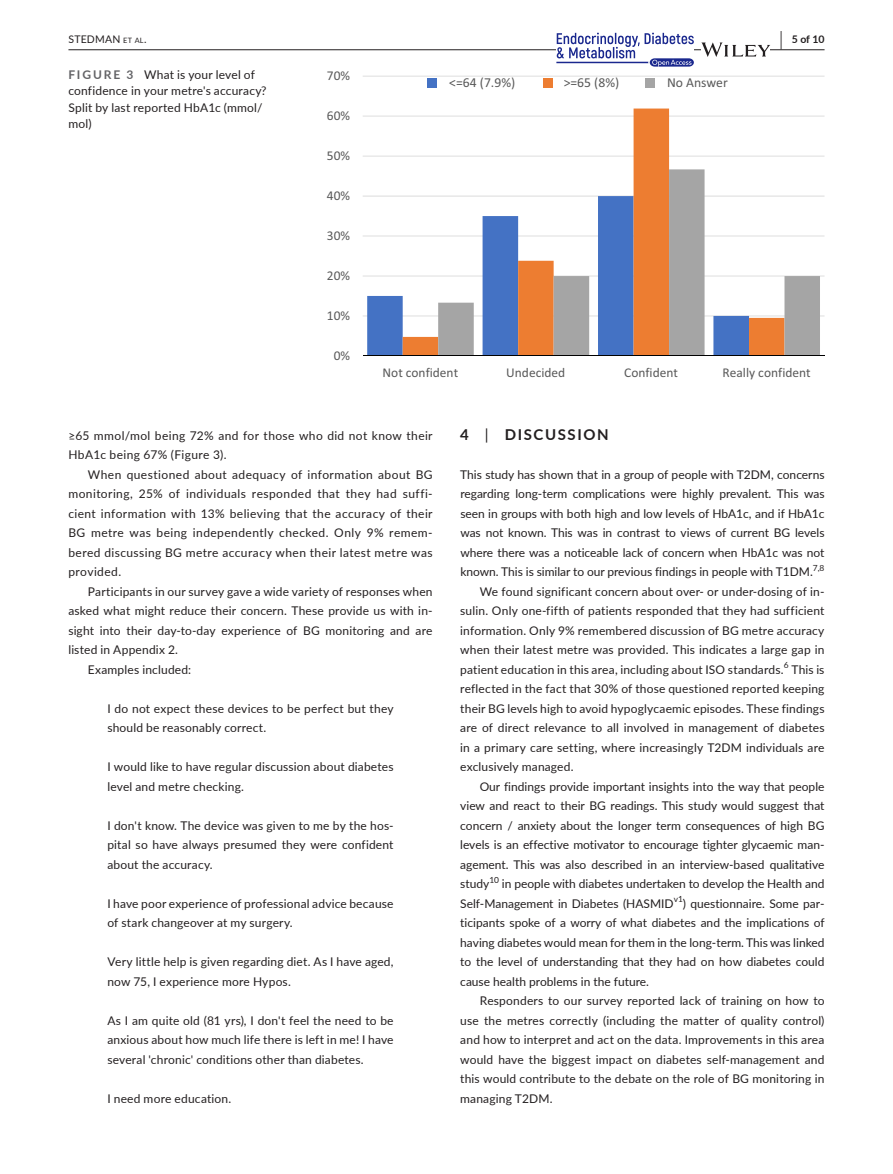
<style>
.page{position:relative;width:893px;height:1174px;background:#fff}
.page>*{position:absolute;margin:0;border:0;box-sizing:border-box;transform-origin:0 0}
.t1{font:700 15px "Lato";letter-spacing:.11em;color:#231f20}
.t2{font:13.65px "Calibri";color:#595959}
.t3{font:13.5px "Calibri";color:#595959}
.t4{font:12px/19.5px "Lato";letter-spacing:.015em;color:#231f20;text-align:justify}
.t5{font:10.5px "Lato";letter-spacing:.02em;color:#231f20}
.t6{font:700 10.5px "Lato";color:#231f20}
.t7{font:8.4px "Lato";color:#231f20}
.s1{font-size:7.35px}
.s2{font-size:19.5px}
.s3{font-weight:700;color:#636366}
.s4{font-weight:400}
</style>
<div class="page">
<hr style="left:68px;top:49px;width:756px;height:1px;background:#231f20">
<svg style="left:556px;top:33px;width:138px;height:34px"></svg>
<svg style="left:701px;top:42px;width:69px;height:15px"></svg>
<hr style="left:363px;top:76px;width:461px;height:1px;background:#d9d9d9">
<hr style="left:363px;top:116px;width:461px;height:1px;background:#d9d9d9">
<hr style="left:363px;top:156px;width:461px;height:1px;background:#d9d9d9">
<hr style="left:363px;top:196px;width:461px;height:1px;background:#d9d9d9">
<hr style="left:363px;top:235px;width:461px;height:1px;background:#d9d9d9">
<hr style="left:363px;top:275px;width:461px;height:1px;background:#d9d9d9">
<hr style="left:363px;top:315px;width:461px;height:1px;background:#d9d9d9">
<svg style="left:367px;top:196px;width:36px;height:159px"></svg>
<svg style="left:403px;top:109px;width:381px;height:246px"></svg>
<svg style="left:438px;top:169px;width:382px;height:186px"></svg>
<hr style="left:363px;top:355px;width:461px;height:1px;background:#000">
<div style="left:427px;top:78px;width:10px;height:10px;background:#4472c4"></div>
<div style="left:543px;top:78px;width:9px;height:10px;background:#ed7d31"></div>
<div style="left:646px;top:78px;width:9px;height:10px;background:#a5a5a5"></div>
<p class="t5" style="left:68px;top:31px;width:80px">STEDMAN <span class="s1">et al</span>.</p>
<p class="t6" style="left:780px;top:31px;width:46px"><span class="s2">|</span> 5 of 10</p>
<p class="t4" style="left:68px;top:66px;width:200px;line-height:16.5px;text-align:left"><span class="s3">FIGURE 3</span> What is your level of confidence in your metre's accuracy?<br>Split by last reported HbA1c (mmol/ mol)</p>
<p class="t3" style="left:327px;top:67px;width:25px">70%</p>
<p class="t3" style="left:327px;top:107px;width:25px">60%</p>
<p class="t3" style="left:327px;top:147px;width:25px">50%</p>
<p class="t3" style="left:327px;top:187px;width:25px">40%</p>
<p class="t3" style="left:327px;top:227px;width:25px">30%</p>
<p class="t3" style="left:327px;top:267px;width:25px">20%</p>
<p class="t3" style="left:327px;top:307px;width:25px">10%</p>
<p class="t3" style="left:334px;top:347px;width:18px">0%</p>
<p class="t2" style="left:449px;top:74px;width:67px">&lt;=64 (7.9%)</p>
<p class="t2" style="left:564px;top:74px;width:57px">&gt;=65 (8%)</p>
<p class="t2" style="left:667px;top:74px;width:62px">No Answer</p>
<p class="t3" style="left:383px;top:364px;width:77px">Not confident</p>
<p class="t3" style="left:506px;top:364px;width:61px">Undecided</p>
<p class="t3" style="left:624px;top:364px;width:55px">Confident</p>
<p class="t3" style="left:722px;top:364px;width:90px">Really confident</p>
<p class="t4" style="left:68px;top:425px;width:366px">≥65 mmol/mol being 72% and for those who did not know their<br>HbA1c being 67% (Figure 3).</p>
<p class="t4" style="left:68px;top:464px;width:366px;text-indent:20px">When questioned about adequacy of information about BG monitoring, 25% of individuals responded that they had suffi&shy;cient information with 13% believing that the accuracy of their BG metre was being independently checked. Only 9% remem&shy;bered discussing BG metre accuracy when their latest metre was provided.</p>
<p class="t4" style="left:88px;top:581px;width:346px">Participants in our survey gave a wide variety of responses when</p>
<p class="t4" style="left:68px;top:600px;width:366px">asked what might reduce their concern. These provide us with in-</p>
<p class="t4" style="left:68px;top:620px;width:366px">sight into their day-to-day experience of BG monitoring and are</p>
<p class="t4" style="left:68px;top:639px;width:111px">listed in Appendix 2.</p>
<p class="t4" style="left:88px;top:659px;width:105px">Examples included:</p>
<p class="t4" style="left:107px;top:698px;width:288px">I do not expect these devices to be perfect but they should be reasonably correct.</p>
<p class="t4" style="left:107px;top:756px;width:288px">I would like to have regular discussion about diabetes level and metre checking.</p>
<p class="t4" style="left:107px;top:815px;width:288px">I don't know. The device was given to me by the hos&shy;pital so have always presumed they were confident about the accuracy.</p>
<p class="t4" style="left:107px;top:893px;width:288px">I have poor experience of professional advice because of stark changeover at my surgery.</p>
<p class="t4" style="left:107px;top:951px;width:288px">Very little help is given regarding diet. As I have aged, now 75, I experience more Hypos.</p>
<p class="t4" style="left:107px;top:1010px;width:288px">As I am quite old (81 yrs), I don't feel the need to be anxious about how much life there is left in me! I have several 'chronic' conditions other than diabetes.</p>
<p class="t4" style="left:107px;top:1088px;width:125px">I need more education.</p>
<p class="t1" style="left:460px;top:423px;width:150px">4 <span class="s4">|</span> DISCUSSION</p>
<p class="t4" style="left:460px;top:464px;width:366px">This study has shown that in a group of people with T2DM, concerns regarding long-term complications were highly prevalent. This was seen in groups with both high and low levels of HbA1c, and if HbA1c was not known. This was in contrast to views of current BG levels where there was a noticeable lack of concern when HbA1c was not known. This is similar to our previous findings in people with T1DM.</p>
<p class="t7" style="left:813px;top:562px;width:13px">7,8</p>
<p class="t4" style="left:460px;top:581px;width:366px;text-indent:20px">We found significant concern about over- or under-dosing of in&shy;sulin. Only one-fifth of patients responded that they had sufficient information. Only 9% remembered discussion of BG metre accuracy when their latest metre was provided. This indicates a large gap in patient education in this area, including about ISO standards.</p>
<p class="t7" style="left:784px;top:659px;width:6px">6</p>
<p class="t4" style="left:460px;top:659px;width:366px;text-indent:331px">This is reflected in the fact that 30% of those questioned reported keeping their BG levels high to avoid hypoglycaemic episodes. These findings are of direct relevance to all involved in management of diabetes in a primary care setting, where increasingly T2DM individuals are exclusively managed.</p>
<p class="t4" style="left:460px;top:776px;width:366px;text-indent:20px">Our findings provide important insights into the way that people view and react to their BG readings. This study would suggest that concern / anxiety about the longer term consequences of high BG levels is an effective motivator to encourage tighter glycaemic man&shy;agement. This was also described in an interview-based qualitative study<sup>10</sup> in people with diabetes undertaken to develop the Health and Self-Management in Diabetes (HASMID</p>
<p class="t7" style="left:674px;top:893px;width:11px">v1</p>
<p class="t4" style="left:460px;top:893px;width:366px;text-indent:223px">) questionnaire. Some par&shy;ticipants spoke of a worry of what diabetes and the implications of having diabetes would mean for them in the long-term. This was linked to the level of understanding that they had on how diabetes could cause health problems in the future.</p>
<p class="t4" style="left:460px;top:990px;width:366px;text-indent:20px">Responders to our survey reported lack of training on how to use the metres correctly (including the matter of quality control) and how to interpret and act on the data. Improvements in this area would have the biggest impact on diabetes self-management and this would contribute to the debate on the role of BG monitoring in managing T2DM.</p>
</div>
